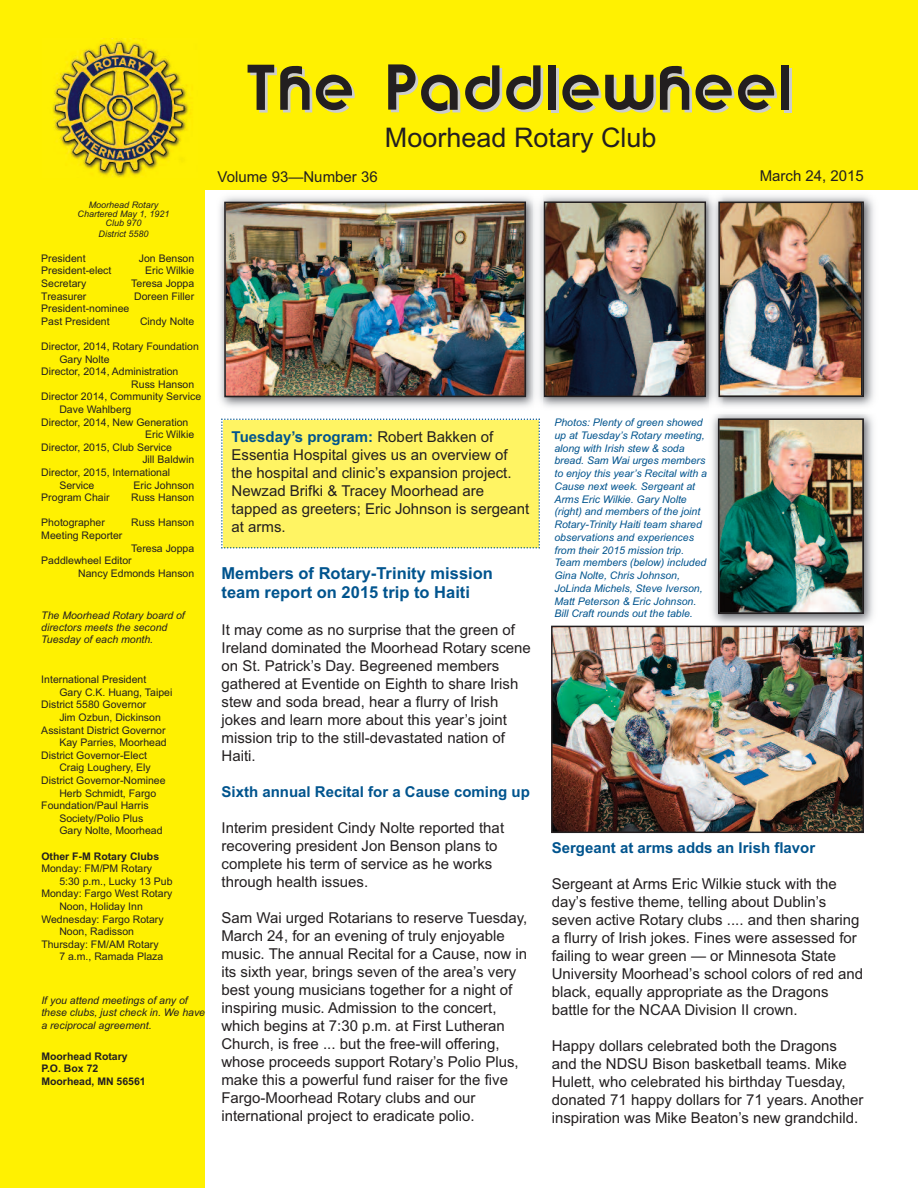
<style>
.page{position:relative;width:918px;height:1188px;background:#fff}
.page>*{position:absolute;margin:0;border:0;box-sizing:border-box;transform-origin:0 0}
.t1{font:54px "Brandish";letter-spacing:.05em;color:#231f20}
.t2{font:27px "Arial";color:#231f20}
.t3{font:700 16.5px/19.8px "Arial";color:#00548e}
.t4{font:15px/18px "Arial";color:#231f20}
.t5{font:700 15px "Arial";color:#00548e}
.t6{font:10.5px/12.6px "Arial";color:#231f20}
.t7{font:italic 10.5px/12.8px "Arial";color:#00548e}
.t8{font:italic 10.5px/12px "Arial";color:#231f20}
.t9{font:700 10.5px/12.6px "Arial";color:#231f20}
.t10{font:italic 9px/9px "Arial";color:#231f20;text-align:center}
.s1{font-weight:700;color:#00548e}
</style>
<div class="page">
<div style="left:0;top:0;width:205px;height:1188px;background:#fff101"></div>
<div style="left:0;top:0;width:918px;height:190px;background:#fff101"></div>
<img style="left:53px;top:39px;width:138px;height:139px">
<img style="left:220px;top:196px;width:314px;height:211px">
<img style="left:227px;top:205px;width:296px;height:189px">
<div style="left:224px;top:202px;width:302px;height:195px;border:2px solid #231f20"></div>
<img style="left:543px;top:195px;width:165px;height:212px">
<img style="left:534px;top:200px;width:9px;height:203px">
<img style="left:547px;top:204px;width:156px;height:190px">
<div style="left:544px;top:201px;width:162px;height:196px;border:2px solid #231f20"></div>
<img style="left:708px;top:195px;width:166px;height:431px">
<img style="left:721px;top:204px;width:139px;height:190px">
<div style="left:718px;top:201px;width:146px;height:196px;border:2px solid #231f20"></div>
<img style="left:723px;top:409px;width:151px;height:5px">
<img style="left:709px;top:409px;width:14px;height:5px">
<img style="left:721px;top:421px;width:140px;height:190px">
<div style="left:718px;top:418px;width:146px;height:196px;border:2px solid #231f20"></div>
<div style="left:221px;top:418px;width:319px;height:131px;background:#fff463"></div>
<img style="left:554px;top:629px;width:307px;height:201px">
<div style="left:551px;top:626px;width:313px;height:207px;border:2px solid #231f20"></div>
<p class="t10" style="left:78px;top:200px;width:94px">Moorhead Rotary<br>Chartered May 1, 1921<br>Club 970</p>
<p class="t10" style="left:99px;top:229px;width:52px">District 5580</p>
<p class="t6" style="left:41px;top:252px;width:46px">President</p>
<p class="t6" style="left:139px;top:252px;width:57px">Jon Benson</p>
<p class="t6" style="left:41px;top:264px;width:72px">President-elect</p>
<p class="t6" style="left:145px;top:264px;width:50px">Eric Wilkie</p>
<p class="t6" style="left:41px;top:277px;width:46px">Secretary</p>
<p class="t6" style="left:131px;top:277px;width:65px">Teresa Joppa</p>
<p class="t6" style="left:41px;top:290px;width:47px">Treasurer</p>
<p class="t6" style="left:134px;top:290px;width:62px">Doreen Filler</p>
<p class="t6" style="left:41px;top:302px;width:90px">President-nominee<br>Past President</p>
<p class="t6" style="left:140px;top:315px;width:56px">Cindy Nolte</p>
<p class="t6" style="left:41px;top:340px;width:159px">Director, 2014, Rotary Foundation</p>
<p class="t6" style="left:59px;top:353px;width:52px">Gary Nolte</p>
<p class="t6" style="left:41px;top:365px;width:139px">Director, 2014, Administration</p>
<p class="t6" style="left:131px;top:378px;width:65px">Russ Hanson</p>
<p class="t6" style="left:41px;top:390px;width:161px">Director 2014, Community Service</p>
<p class="t6" style="left:59px;top:403px;width:73px">Dave Wahlberg</p>
<p class="t6" style="left:41px;top:416px;width:149px">Director, 2014, New Generation</p>
<p class="t6" style="left:145px;top:428px;width:50px">Eric Wilkie</p>
<p class="t6" style="left:41px;top:441px;width:132px">Director, 2015, Club Service</p>
<p class="t6" style="left:142px;top:453px;width:53px">Jill Baldwin</p>
<p class="t6" style="left:41px;top:466px;width:130px">Director, 2015, International</p>
<p class="t6" style="left:59px;top:479px;width:37px">Service</p>
<p class="t6" style="left:134px;top:479px;width:62px">Eric Johnson</p>
<p class="t6" style="left:41px;top:491px;width:70px">Program Chair</p>
<p class="t6" style="left:131px;top:491px;width:65px">Russ Hanson</p>
<p class="t6" style="left:41px;top:516px;width:65px">Photographer</p>
<p class="t6" style="left:131px;top:516px;width:65px">Russ Hanson</p>
<p class="t6" style="left:41px;top:529px;width:83px">Meeting Reporter</p>
<p class="t6" style="left:41px;top:542px;width:154px;text-indent:90px">Teresa Joppa<br>Paddlewheel Editor</p>
<p class="t6" style="left:78px;top:567px;width:118px">Nancy Edmonds Hanson</p>
<p class="t8" style="left:41px;top:610px;width:145px">The Moorhead Rotary board of directors meets the second<br>Tuesday of each month.</p>
<p class="t6" style="left:41px;top:673px;width:107px">International President</p>
<p class="t6" style="left:59px;top:686px;width:115px">Gary C.K. Huang, Taipei</p>
<p class="t6" style="left:41px;top:699px;width:107px">District 5580 Governor</p>
<p class="t6" style="left:59px;top:711px;width:103px">Jim Ozbun, Dickinson</p>
<p class="t6" style="left:41px;top:724px;width:126px">Assistant District Governor</p>
<p class="t6" style="left:59px;top:736px;width:109px">Kay Parries, Moorhead</p>
<p class="t6" style="left:41px;top:749px;width:107px">District Governor-Elect</p>
<p class="t6" style="left:59px;top:762px;width:93px">Craig Loughery, Ely</p>
<p class="t6" style="left:41px;top:774px;width:126px">District Governor-Nominee</p>
<p class="t6" style="left:59px;top:787px;width:98px">Herb Schmidt, Fargo</p>
<p class="t6" style="left:41px;top:799px;width:109px">Foundation/Paul Harris</p>
<p class="t6" style="left:59px;top:812px;width:86px">Society/Polio Plus</p>
<p class="t6" style="left:59px;top:825px;width:105px">Gary Nolte, Moorhead</p>
<p class="t9" style="left:41px;top:850px;width:119px">Other F-M Rotary Clubs</p>
<p class="t6" style="left:41px;top:862px;width:112px">Monday: FM/PM Rotary</p>
<p class="t6" style="left:59px;top:875px;width:115px">5:30 p.m., Lucky 13 Pub</p>
<p class="t6" style="left:41px;top:888px;width:133px">Monday: Fargo West Rotary</p>
<p class="t6" style="left:59px;top:900px;width:85px">Noon, Holiday Inn</p>
<p class="t6" style="left:41px;top:913px;width:124px">Wednesday: Fargo Rotary</p>
<p class="t6" style="left:59px;top:925px;width:76px">Noon, Radisson</p>
<p class="t6" style="left:41px;top:938px;width:119px">Thursday: FM/AM Rotary</p>
<p class="t6" style="left:59px;top:951px;width:105px">7 a.m., Ramada Plaza</p>
<p class="t8" style="left:41px;top:994px;width:165px;line-height:12.6px">If you attend meetings of any of these clubs, just check in. We have a reciprocal agreement.</p>
<p class="t9" style="left:41px;top:1050px;width:106px">Moorhead Rotary<br>P.O. Box 72<br>Moorhead, MN 56561</p>
<h1 class="t1" style="left:245px;top:60px;width:548px">The Paddlewheel</h1>
<h2 class="t2" style="left:385px;top:122px;width:273px">Moorhead Rotary Club</h2>
<p class="t4" style="left:760px;top:167px;width:106px">March 24, 2015</p>
<p class="t4" style="left:218px;top:168px;width:162px">Volume 93—Number 36</p>
<p class="t4" style="left:232px;top:428px;width:299px"><span class="s1">Tuesday’s program:</span> Robert Bakken of Essentia Hospital gives us an overview of the hospital and clinic’s expansion project.<br>Newzad Brifki &amp; Tracey Moorhead are tapped as greeters; Eric Johnson is sergeant at arms.</p>
<p class="t3" style="left:222px;top:563px;width:273px">Members of Rotary-Trinity mission team report on 2015 trip to Haiti</p>
<p class="t4" style="left:222px;top:621px;width:311px">It may come as no surprise that the green of Ireland dominated the Moorhead Rotary scene on St. Patrick’s Day. Begreened members gathered at Eventide on Eighth to share Irish stew and soda bread, hear a flurry of Irish jokes and learn more about this year’s joint mission trip to the still-devastated nation of Haiti.</p>
<p class="t5" style="left:222px;top:783px;width:310px">Sixth annual Recital for a Cause coming up</p>
<p class="t4" style="left:222px;top:819px;width:284px">Interim president Cindy Nolte reported that recovering president Jon Benson plans to complete his term of service as he works through health issues.</p>
<p class="t4" style="left:221px;top:909px;width:308px">Sam Wai urged Rotarians to reserve Tuesday, March 24, for an evening of truly enjoyable music. The annual Recital for a Cause, now in its sixth year, brings seven of the area’s very best young musicians together for a night of inspiring music. Admission to the concert, which begins at 7:30 p.m. at First Lutheran Church, is free ... but the free-will offering, whose proceeds support Rotary’s Polio Plus, make this a powerful fund raiser for the five Fargo-Moorhead Rotary clubs and our international project to eradicate polio.</p>
<p class="t7" style="left:554px;top:416px;width:154px">Photos: Plenty of green showed up at Tuesday’s Rotary meeting, along with Irish stew &amp; soda bread. Sam Wai urges members to enjoy this year’s Recital with a<br>Cause next week. Sergeant at<br>Arms Eric Wilkie. Gary Nolte (right) and members of the joint<br>Rotary-Trinity Haiti team shared observations and experiences from their 2015 mission trip.<br>Team members (below) included<br>Gina Nolte, Chris Johnson,<br>JoLinda Michels, Steve Iverson,<br>Matt Peterson &amp; Eric Johnson.<br>Bill Craft rounds out the table.</p>
<p class="t5" style="left:552px;top:839px;width:265px">Sergeant at arms adds an Irish flavor</p>
<p class="t4" style="left:552px;top:875px;width:313px">Sergeant at Arms Eric Wilkie stuck with the day’s festive theme, telling about Dublin’s seven active Rotary clubs .... and then sharing a flurry of Irish jokes. Fines were assessed for failing to wear green — or Minnesota State University Moorhead’s school colors of red and black, equally appropriate as the Dragons battle for the NCAA Division II crown.</p>
<p class="t4" style="left:552px;top:1037px;width:313px">Happy dollars celebrated both the Dragons and the NDSU Bison basketball teams. Mike Hulett, who celebrated his birthday Tuesday, donated 71 happy dollars for 71 years. Another inspiration was Mike Beaton’s new grandchild.</p>
</div>
